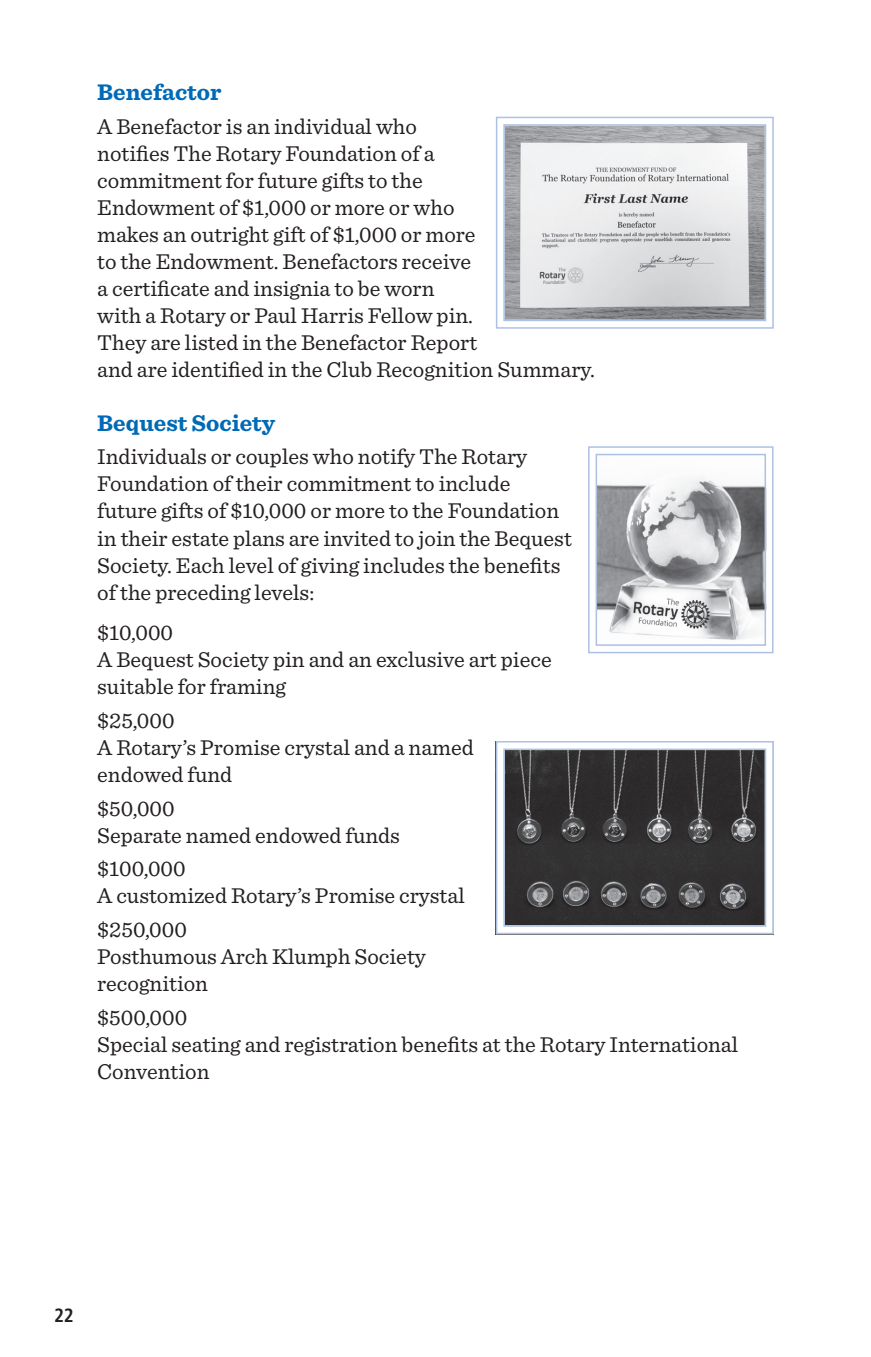
<style>
.page{position:relative;width:871px;height:1357px;background:#fff}
.page>*{position:absolute;margin:0;border:0;box-sizing:border-box;transform-origin:0 0}
.t1{font:700 23.62px "Sentinel";color:#016ab6}
.t2{font:22.5px/27px "Sentinel";color:#231f20}
.t3{font:700 condensed 19.12px "Frutiger LT Std";color:#231f20}
</style>
<div class="page">
<svg style="left:495px;top:741px;width:279px;height:194px;background:#515051"></svg>
<div style="left:503px;top:748px;width:263px;height:179px;border:2px solid #adc1e3"></div>
<svg style="left:495px;top:116px;width:279px;height:213px"></svg>
<div style="left:503px;top:124px;width:263px;height:197px;border:2px solid #adc1e3"></div>
<svg style="left:588px;top:446px;width:186px;height:208px"></svg>
<div style="left:595px;top:454px;width:171px;height:192px;border:2px solid #adc1e3"></div>
<p class="t1" style="left:97px;top:73px;width:126px">Benefactor</p>
<p class="t2" style="left:97px;top:111px;width:499px">A Benefactor is an individual who<br>notifies The Rotary Foundation of a<br>commitment for future gifts to the<br>Endowment of $1,000 or more or who<br>makes an outright gift of $1,000 or more<br>to the Endowment. Benefactors receive<br>a certificate and insignia to be worn<br>with a Rotary or Paul Harris Fellow pin.<br>They are listed in the Benefactor Report<br>and are identified in the Club Recognition Summary.</p>
<p class="t1" style="left:97px;top:404px;width:179px">Bequest Society</p>
<p class="t2" style="left:97px;top:442px;width:476px">Individuals or couples who notify The Rotary Foundation of their commitment to include future gifts of $10,000 or more to the Foundation in their estate plans are invited to join the Bequest Society. Each level of giving includes the benefits of the preceding levels:</p>
<p class="t2" style="left:97px;top:617px;width:456px">$10,000<br>A Bequest Society pin and an exclusive art piece suitable for framing</p>
<p class="t2" style="left:97px;top:705px;width:378px">$25,000<br>A Rotary’s Promise crystal and a named endowed fund</p>
<p class="t2" style="left:97px;top:793px;width:304px">$50,000<br>Separate named endowed funds</p>
<p class="t2" style="left:97px;top:854px;width:369px">$100,000<br>A customized Rotary’s Promise crystal</p>
<p class="t2" style="left:97px;top:914px;width:330px">$250,000<br>Posthumous Arch Klumph Society recognition</p>
<p class="t2" style="left:97px;top:1002px;width:642px">$500,000<br>Special seating and registration benefits at the Rotary International<br>Convention</p>
<p class="t3" style="left:54px;top:1303px;width:21px">22</p>
</div>
